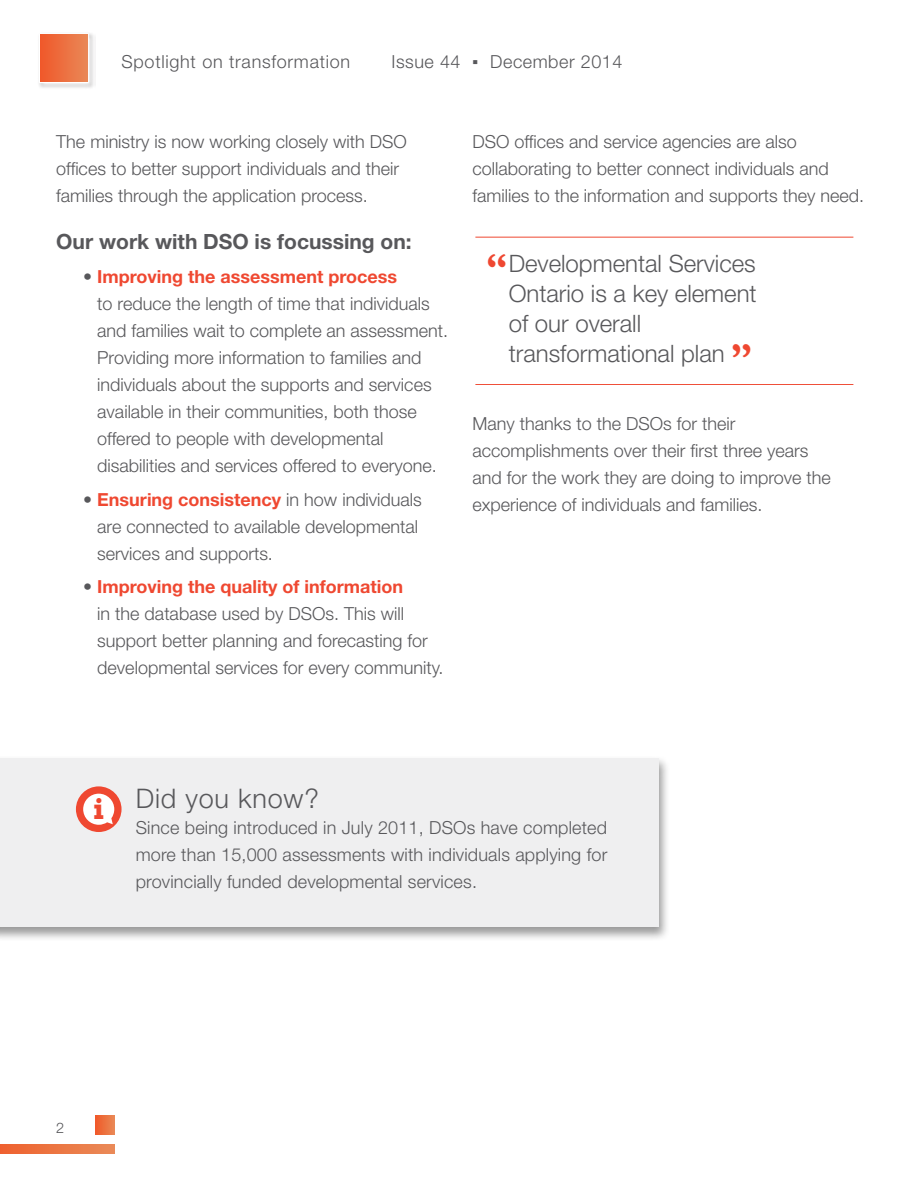
<style>
.page{position:relative;width:918px;height:1188px;background:#fff}
.page>*{position:absolute;margin:0;border:0;box-sizing:border-box;transform-origin:0 0}
.t1{font:300 27px "Helvetica Neue LT Std";letter-spacing:.03em;color:#58585b}
.t2{font:300 24px/30px "Helvetica Neue LT Std";color:#58585b}
.t3{font:700 21px "Helvetica Neue LT Std";color:#58585b}
.t4{font:300 18px/27px "Helvetica Neue LT Std";color:#58585b}
.t5{font:700 18px "Helvetica Neue LT Std";color:#ef4831}
.t6{font:300 18px "Helvetica Neue LT Std";letter-spacing:.04em;color:#58585b}
.t7{font:300 18px "Helvetica Neue LT Std";letter-spacing:.03em;color:#58585b}
.t8{font:300 14.55px "Helvetica Neue LT Std";color:#58585b}
.s1{font-family:"Verdana";font-weight:400}
.s2{font-weight:300;color:#58585b}
.s3{font-weight:700;color:#ef4831}
.s4{font-family:"Garamond";font-weight:700;font-size:42px;color:#ef4831}
.s5{font-family:"Rockwell";font-weight:700;font-size:30.6px;color:#ef4831}
</style>
<div class="page">
<img style="left:39px;top:33px;width:55px;height:55px">
<svg style="left:39px;top:33px;width:50px;height:50px"></svg>
<div style="left:40px;top:34px;width:48px;height:48px;background:linear-gradient(to right,#f0582a,#e98756)"></div>
<svg style="left:0;top:1145px;width:115px;height:9px"></svg>
<div style="left:95px;top:1115px;width:20px;height:19px;background:linear-gradient(to right,#f05928,#e98753)"></div>
<div style="left:0;top:756px;width:670px;height:185px;background:#000;opacity:.4"></div>
<div style="left:0;top:758px;width:659px;height:169px;background:#efeff0"></div>
<hr style="left:475px;top:237px;width:378px;height:1px;background:#ef4831">
<hr style="left:475px;top:384px;width:378px;height:1px;background:#ef4831">
<div style="left:76px;top:786px;width:46px;height:46px;background:#ef4831;border-radius:50%"></div>
<svg style="left:83px;top:794px;width:31px;height:31px"></svg>
<p class="t6" style="left:122px;top:51px;width:230px">Spotlight on transformation</p>
<p class="t7" style="left:392px;top:51px;width:232px">Issue 44 <span class="s1">▪</span> December 2014</p>
<p class="t4" style="left:56px;top:128px;width:352px">The ministry is now working closely with DSO offices to better support individuals and their families through the application process.</p>
<p class="t3" style="left:56px;top:229px;width:357px">Our work with DSO is focussing on:</p>
<p class="t5" style="left:83px;top:265px;width:315px"><span class="s2">•</span> Improving the assessment process</p>
<p class="t4" style="left:97px;top:290px;width:352px">to reduce the length of time that individuals and families wait to complete an assessment.<br>Providing more information to families and individuals about the supports and services available in their communities, both those offered to people with developmental disabilities and services offered to everyone.</p>
<p class="t4" style="left:97px;top:485px;width:326px;text-indent:-14px">• <span class="s3">Ensuring consistency</span> in how individuals are connected to available developmental services and supports.</p>
<p class="t5" style="left:83px;top:576px;width:321px"><span class="s2">•</span> Improving the quality of information</p>
<p class="t4" style="left:97px;top:600px;width:348px">in the database used by DSOs. This will support better planning and forecasting for developmental services for every community.</p>
<p class="t4" style="left:472px;top:128px;width:393px">DSO offices and service agencies are also collaborating to better connect individuals and families to the information and supports they need.</p>
<h2 class="t2" style="left:509px;top:248px;width:250px;text-indent:-23px"><span class="s4">“</span>Developmental Services<br>Ontario is a key element of our overall transformational plan <span class="s4">”</span></h2>
<p class="t4" style="left:472px;top:410px;width:360px">Many thanks to the DSOs for their accomplishments over their first three years and for the work they are doing to improve the experience of individuals and families.</p>
<h2 class="t1" style="left:93px;top:782px;width:227px"><span class="s5">i</span> Did you know?</h2>
<p class="t4" style="left:136px;top:814px;width:473px;line-height:26.5px;text-align:justify">Since being introduced in July 2011, DSOs have completed more than 15,000 assessments with individuals applying for provincially funded developmental services.</p>
<p class="t8" style="left:56px;top:1119px;width:10px">2</p>
</div>
